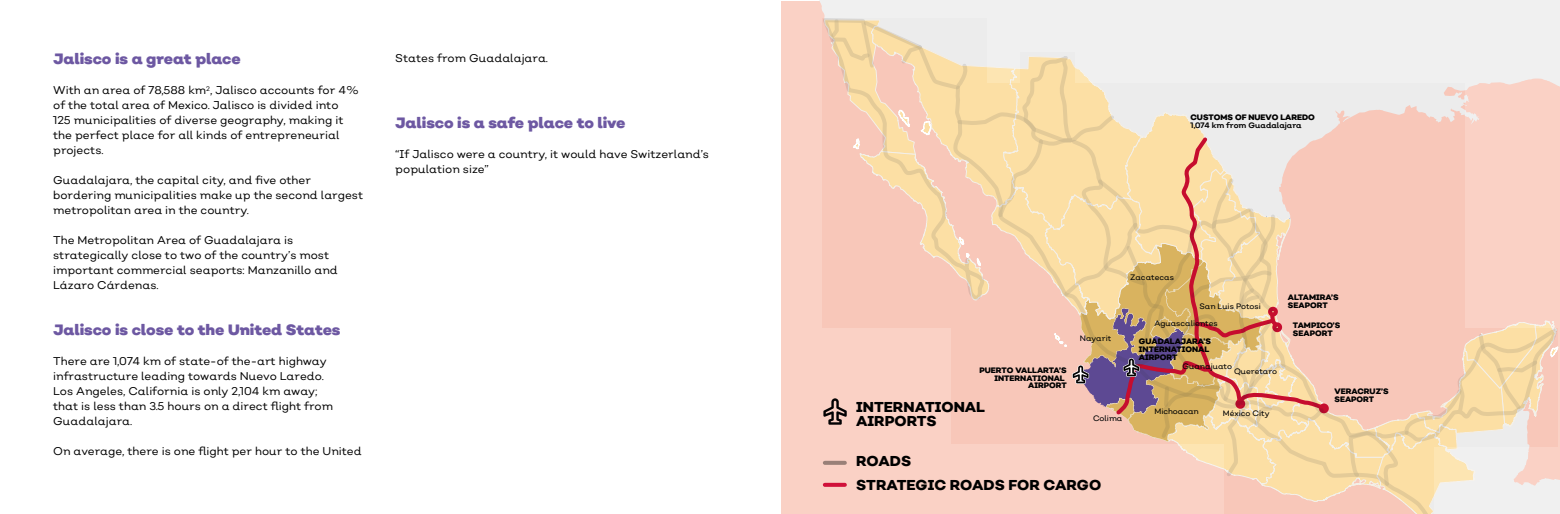
<style>
.page{position:relative;width:1560px;height:514px;background:#fff}
.page>*{position:absolute;margin:0;border:0;box-sizing:border-box;transform-origin:0 0}
.t1{font:900 15px "Nutmeg";letter-spacing:-.005em;color:#6d58a2}
.t2{font:800 14.38px/14.4px "Nutmeg";color:#000}
.t3{font:11.25px/15px "Nutmeg";color:#000}
.t4{font:800 7.75px/7.8px "Nutmeg";color:#000}
.t5{font:7.75px/16.8px "Nutmeg";color:#000}
.t6{font:7.75px "Nutmeg";color:#000}
</style>
<div class="page">
<div style="left:780px;top:1px;width:778px;height:512px;background:#fad1c5"></div>
<div style="left:820px;top:0;width:739px;height:19px;background:#f0f0f0"></div>
<svg style="left:823px;top:19px;width:736px;height:495px"></svg>
<svg style="left:824px;top:483px;width:20px;height:4px"></svg>
<h1 class="t1" style="left:53px;top:49px;width:189px">Jalisco is a great place</h1>
<p class="t3" style="left:53px;top:83px;width:307px">With an area of 78,588 km<sup>2</sup>, Jalisco accounts for 4% of the total area of Mexico. Jalisco is divided into 125 municipalities of diverse geography, making it the perfect place for all kinds of entrepreneurial projects.</p>
<p class="t3" style="left:53px;top:173px;width:311px">Guadalajara, the capital city, and five other bordering municipalities make up the second largest metropolitan area in the country.</p>
<p class="t3" style="left:53px;top:233px;width:286px">The Metropolitan Area of Guadalajara is strategically close to two of the country’s most important commercial seaports: Manzanillo and Lázaro Cárdenas.</p>
<h1 class="t1" style="left:53px;top:319px;width:289px">Jalisco is close to the United States</h1>
<p class="t3" style="left:53px;top:353px;width:281px">There are 1,074 km of state-of the-art highway infrastructure leading towards Nuevo Laredo.<br>Los Angeles, California is only 2,104 km away; that is less than 3.5 hours on a direct flight from Guadalajara.</p>
<p class="t3" style="left:53px;top:443px;width:310px">On average, there is one flight per hour to the United</p>
<p class="t3" style="left:395px;top:50px;width:154px">States from Guadalajara.</p>
<h1 class="t1" style="left:395px;top:113px;width:232px">Jalisco is a safe place to live</h1>
<p class="t3" style="left:395px;top:146px;width:315px">“If Jalisco were a country, it would have Switzerland’s population size”</p>
<p class="t4" style="left:1190px;top:113px;width:126px">CUSTOMS OF NUEVO LAREDO</p>
<p class="t6" style="left:1190px;top:120px;width:113px">1,074 km from Guadalajara</p>
<p class="t4" style="left:979px;top:366px;width:89px;text-align:right">PUERTO VALLARTA’S<br>INTERNATIONAL<br>AIRPORT</p>
<p class="t5" style="left:1079px;top:330px;width:33px">Nayarit</p>
<p class="t2" style="left:856px;top:399px;width:130px">INTERNATIONAL<br>AIRPORTS</p>
<p class="t2" style="left:856px;top:449px;width:246px;line-height:23.4px">ROADS<br>STRATEGIC ROADS FOR CARGO</p>
<p class="t5" style="left:1092px;top:409px;width:31px">Colima</p>
<p class="t5" style="left:1130px;top:268px;width:45px">Zacatecas</p>
<p class="t5" style="left:1154px;top:298px;width:108px;text-indent:45px">San Luis Potosi<br>Aguascalientes</p>
<p class="t5" style="left:1182px;top:357px;width:51px">Guanajuato</p>
<p class="t5" style="left:1233px;top:363px;width:45px">Queretaro</p>
<p class="t5" style="left:1154px;top:403px;width:46px">Michoacan</p>
<p class="t4" style="left:1138px;top:337px;width:74px">GUADALAJARA’S<br>INTERNATIONAL<br>AIRPORT</p>
<p class="t5" style="left:1222px;top:405px;width:48px">México City</p>
<p class="t4" style="left:1287px;top:293px;width:52px">ALTAMIRA’S<br>SEAPORT</p>
<p class="t4" style="left:1292px;top:322px;width:49px">TAMPICO’S<br>SEAPORT</p>
<p class="t4" style="left:1334px;top:387px;width:56px">VERACRUZ’S<br>SEAPORT</p>
</div>
